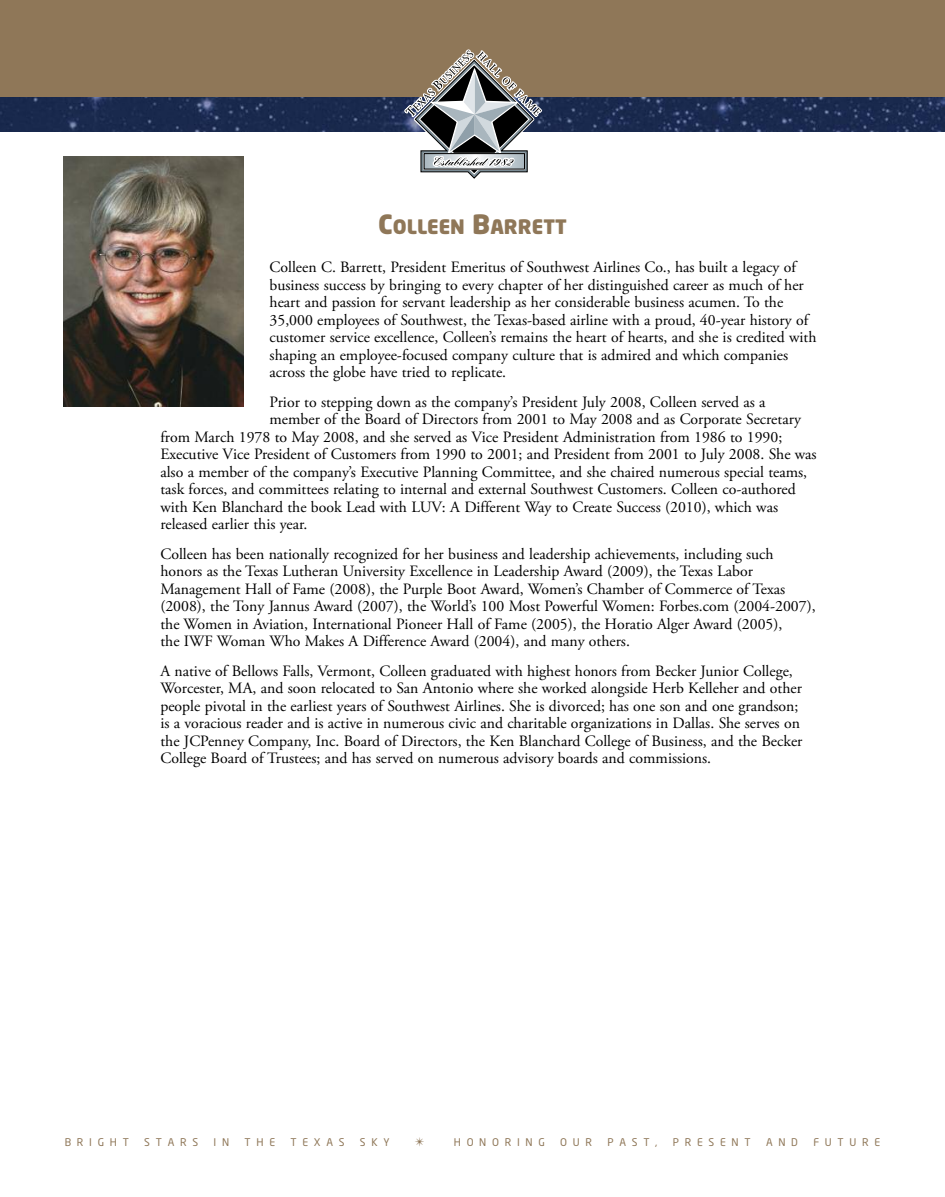
<style>
.page{position:relative;width:945px;height:1197px;background:#fff}
.page>*{position:absolute;margin:0;border:0;box-sizing:border-box;transform-origin:0 0}
.t1{font:900 19.6px "Neo Sans";color:#8f7758}
.t2{font:15.75px/17.5px "Adobe Garamond Pro";color:#000}
.t3{font:10.5px "Neo Sans";letter-spacing:.545em;color:#8f7758}
.s1{font-size:26.25px}
</style>
<div class="page">
<img style="left:0;top:97px;width:945px;height:35px">
<div style="left:0;top:0;width:945px;height:97px;background:#8f7758"></div>
<img style="left:63px;top:157px;width:180px;height:249px">
<svg style="left:402px;top:49px;width:143px;height:130px"></svg>
<p class="t1" style="left:378px;top:219px;width:190px"><span class="s1">C</span>OLLEEN <span class="s1">B</span>ARRETT</p>
<p class="t2" style="left:270px;top:260px;width:548px">Colleen C. Barrett, President Emeritus of Southwest Airlines Co., has built a legacy of business success by bringing to every chapter of her distinguished career as much of her heart and passion for servant leadership as her considerable business acumen. To the 35,000 employees of Southwest, the Texas-based airline with a proud, 40-year history of customer service excellence, Colleen’s remains the heart of hearts, and she is credited with shaping an employee-focused company culture that is admired and which companies across the globe have tried to replicate.</p>
<p class="t2" style="left:270px;top:394px;width:498px">Prior to stepping down as the company’s President July 2008, Colleen served as a</p>
<p class="t2" style="left:270px;top:412px;width:533px">member of the Board of Directors from 2001 to May 2008 and as Corporate Secretary</p>
<p class="t2" style="left:160px;top:429px;width:623px">from March 1978 to May 2008, and she served as Vice President Administration from 1986 to 1990;</p>
<p class="t2" style="left:160px;top:447px;width:658px">Executive Vice President of Customers from 1990 to 2001; and President from 2001 to July 2008. She was</p>
<p class="t2" style="left:160px;top:464px;width:648px">also a member of the company’s Executive Planning Committee, and she chaired numerous special teams,</p>
<p class="t2" style="left:160px;top:482px;width:637px">task forces, and committees relating to internal and external Southwest Customers. Colleen co-authored</p>
<p class="t2" style="left:160px;top:499px;width:619px">with Ken Blanchard the book Lead with LUV: A Different Way to Create Success (2010), which was</p>
<p class="t2" style="left:160px;top:517px;width:149px">released earlier this year.</p>
<p class="t2" style="left:160px;top:546px;width:657px">Colleen has been nationally recognized for her business and leadership achievements, including such honors as the Texas Lutheran University Excellence in Leadership Award (2009), the Texas Labor Management Hall of Fame (2008), the Purple Boot Award, Women’s Chamber of Commerce of Texas (2008), the Tony Jannus Award (2007), the World’s 100 Most Powerful Women: Forbes.com (2004-2007), the Women in Aviation, International Pioneer Hall of Fame (2005), the Horatio Alger Award (2005),<br>the IWF Woman Who Makes A Difference Award (2004), and many others.</p>
<p class="t2" style="left:160px;top:663px;width:644px">A native of Bellows Falls, Vermont, Colleen graduated with highest honors from Becker Junior College, Worcester, MA, and soon relocated to San Antonio where she worked alongside Herb Kelleher and other people pivotal in the earliest years of Southwest Airlines. She is divorced; has one son and one grandson; is a voracious reader and is active in numerous civic and charitable organizations in Dallas. She serves on the JCPenney Company, Inc. Board of Directors, the Ken Blanchard College of Business, and the Becker College Board of Trustees; and has served on numerous advisory boards and commissions.</p>
<p class="t3" style="left:65px;top:1139px;width:66px">BRIGHT</p>
<p class="t3" style="left:144px;top:1139px;width:55px">STARS</p>
<p class="t3" style="left:214px;top:1139px;width:17px">I N</p>
<p class="t3" style="left:245px;top:1139px;width:32px">THE</p>
<p class="t3" style="left:291px;top:1139px;width:56px">TEXAS</p>
<p class="t3" style="left:360px;top:1139px;width:31px">SKY</p>
<p class="t3" style="left:454px;top:1139px;width:93px">HONORING</p>
<p class="t3" style="left:560px;top:1139px;width:33px">OUR</p>
<p class="t3" style="left:608px;top:1139px;width:51px">PAST,</p>
<p class="t3" style="left:673px;top:1139px;width:79px">PRESENT</p>
<p class="t3" style="left:766px;top:1139px;width:33px">AND</p>
<p class="t3" style="left:813px;top:1139px;width:68px">FUTURE</p>
</div>
